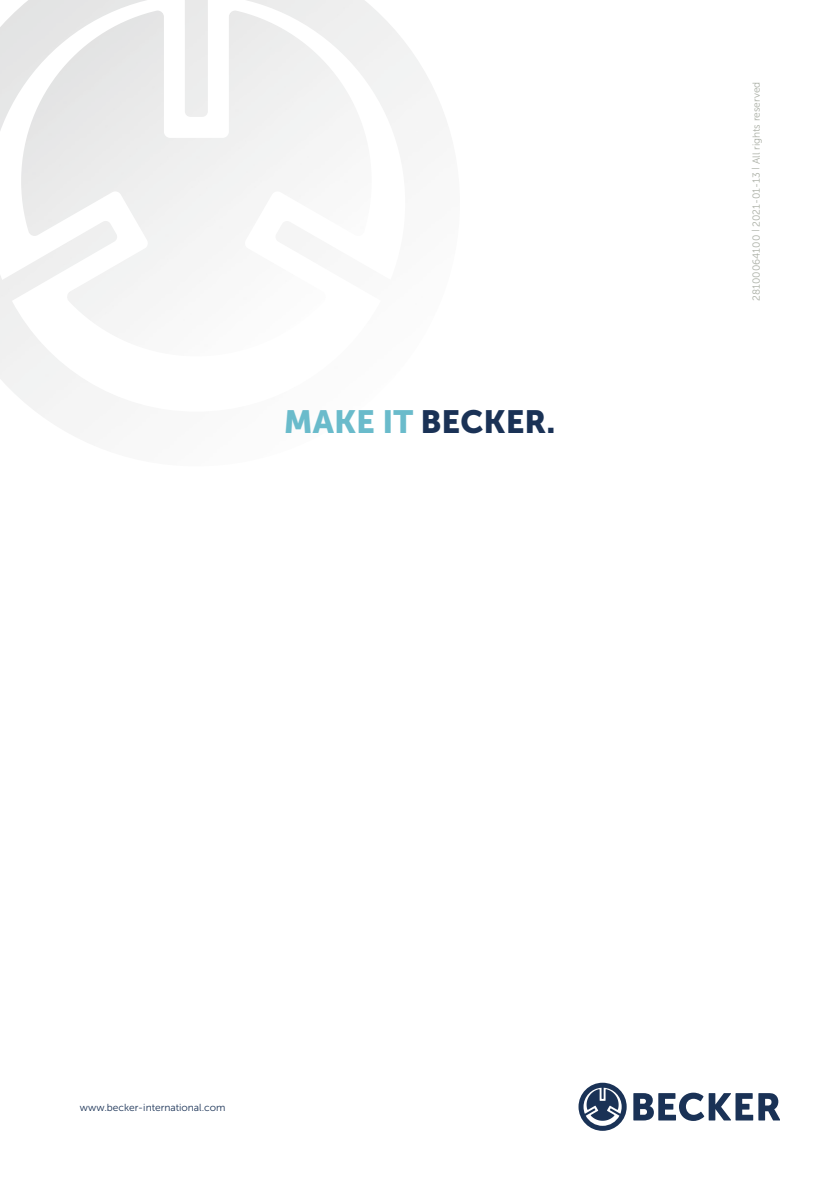
<style>
.page{position:relative;width:840px;height:1191px;background:#fff}
.page>*{position:absolute;margin:0;border:0;box-sizing:border-box;transform-origin:0 0}
.t1{font:32px "Museo Sans 900";color:#1a3256}
.t2{font:10.2px "Museo Sans 300";color:#aaafa5}
.t3{font:10.2px "Museo Sans 300";color:#1a3256}
.s1{color:#6abbcb}
</style>
<div class="page">
<svg style="left:633px;top:1092px;width:119px;height:29px"></svg>
<svg style="left:758px;top:1093px;width:21px;height:27px"></svg>
<svg style="left:578px;top:1082px;width:48px;height:48px"></svg>
<h1 class="t1" style="left:284px;top:403px;width:273px"><span class="s1">MAKE IT</span> BECKER.</h1>
<p class="t2" style="left:750px;top:300px;width:220px;rotate:-90deg">28100064100 <sup>|</sup> 2021-01-13 <sup>|</sup> All rights reserved</p>
<p class="t3" style="left:80px;top:1101px;width:147px">www.becker-international.com</p>
</div>
